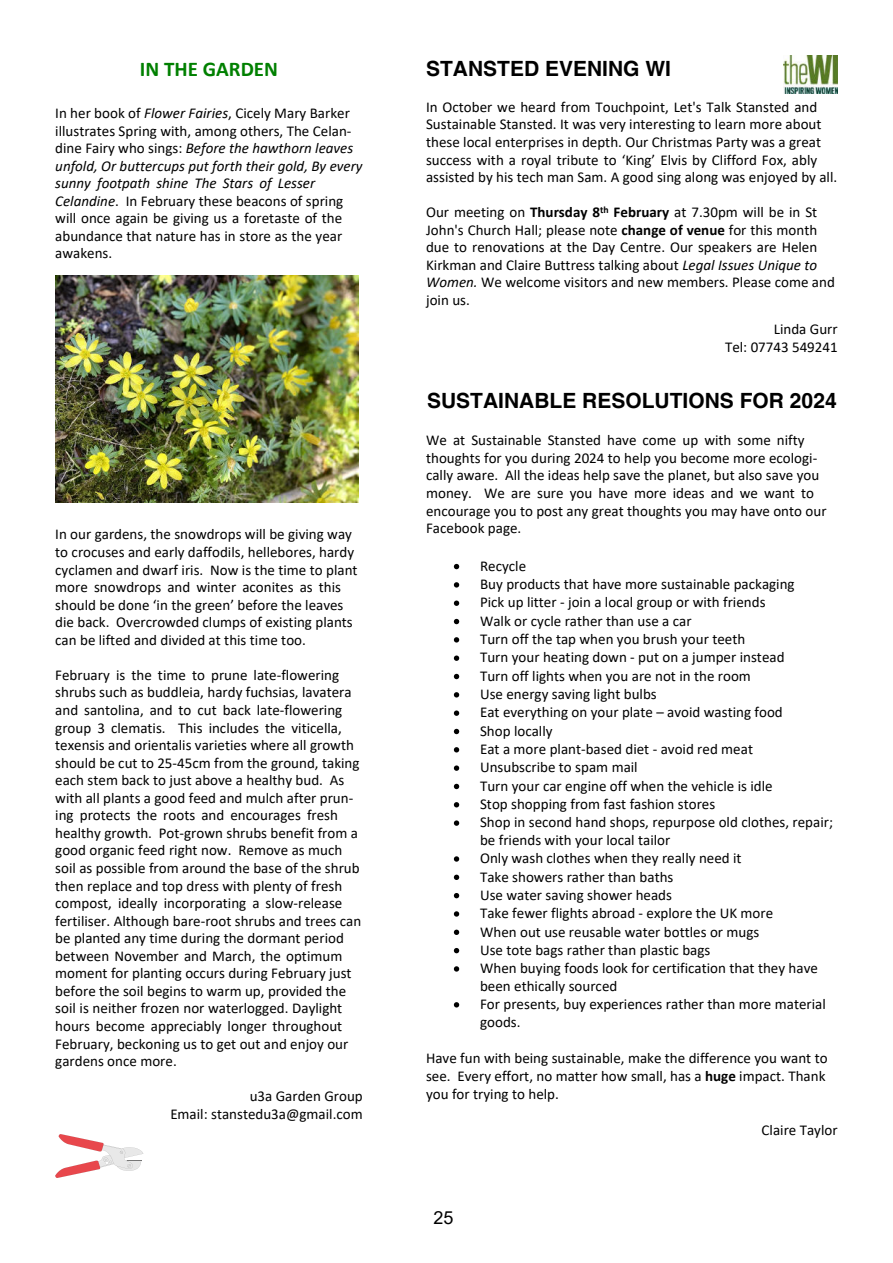
<style>
.page{position:relative;width:893px;height:1263px;background:#fff}
.page>*{position:absolute;margin:0;border:0;box-sizing:border-box;transform-origin:0 0}
.t1{font:700 21px "Helvetica";color:#000}
.t2{font:700 21px "Calibri";color:#008000}
.t3{font:18px "Arial";color:#000}
.t4{font:15px/17.5px "Calibri";color:#000}
.s1{font-style:italic}
.s2{font-weight:700}
</style>
<div class="page">
<svg style="left:454px;top:564px;width:5px;height:5px"></svg>
<svg style="left:454px;top:582px;width:5px;height:5px"></svg>
<svg style="left:454px;top:600px;width:5px;height:6px"></svg>
<svg style="left:454px;top:619px;width:5px;height:5px"></svg>
<svg style="left:454px;top:637px;width:5px;height:5px"></svg>
<svg style="left:454px;top:655px;width:5px;height:6px"></svg>
<svg style="left:454px;top:674px;width:5px;height:5px"></svg>
<svg style="left:454px;top:692px;width:5px;height:5px"></svg>
<svg style="left:454px;top:710px;width:5px;height:6px"></svg>
<svg style="left:454px;top:729px;width:5px;height:5px"></svg>
<svg style="left:454px;top:747px;width:5px;height:5px"></svg>
<svg style="left:454px;top:765px;width:5px;height:6px"></svg>
<svg style="left:454px;top:784px;width:5px;height:5px"></svg>
<svg style="left:454px;top:802px;width:5px;height:5px"></svg>
<svg style="left:454px;top:820px;width:5px;height:6px"></svg>
<svg style="left:454px;top:856px;width:5px;height:6px"></svg>
<svg style="left:454px;top:875px;width:5px;height:5px"></svg>
<svg style="left:454px;top:893px;width:5px;height:5px"></svg>
<svg style="left:454px;top:911px;width:5px;height:6px"></svg>
<svg style="left:454px;top:930px;width:5px;height:5px"></svg>
<svg style="left:454px;top:948px;width:5px;height:5px"></svg>
<svg style="left:454px;top:966px;width:5px;height:6px"></svg>
<svg style="left:454px;top:1002px;width:5px;height:5px"></svg>
<img style="left:55px;top:276px;width:303px;height:227px">
<img style="left:784px;top:55px;width:54px;height:38px">
<svg style="left:55px;top:1134px;width:88px;height:44px"></svg>
<h1 class="t2" style="left:140px;top:60px;width:140px">IN THE GARDEN</h1>
<p class="t4" style="left:55px;top:105px;width:309px">In her book of <span class="s1">Flower Fairies</span>, Cicely Mary Barker illustrates Spring with, among others, The Celan&shy;dine Fairy who sings: <span class="s1">Before the hawthorn leaves unfold, Or buttercups put forth their gold, By every sunny footpath shine The Stars of Lesser Celandine</span>. In February these beacons of spring will once again be giving us a foretaste of the abundance that nature has in store as the year awakens.</p>
<p class="t4" style="left:55px;top:527px;width:304px">In our gardens, the snowdrops will be giving way to crocuses and early daffodils, hellebores, hardy cyclamen and dwarf iris. Now is the time to plant more snowdrops and winter aconites as this should be done ‘in the green’ before the leaves die back. Overcrowded clumps of existing plants can be lifted and divided at this time too.</p>
<p class="t4" style="left:55px;top:667px;width:307px">February is the time to prune late-flowering shrubs such as buddleia, hardy fuchsias, lavatera and santolina, and to cut back late-flowering group 3 clematis. This includes the viticella, texensis and orientalis varieties where all growth should be cut to 25-45cm from the ground, taking each stem back to just above a healthy bud. As with all plants a good feed and mulch after prun&shy;ing protects the roots and encourages fresh healthy growth. Pot-grown shrubs benefit from a good organic feed right now. Remove as much soil as possible from around the base of the shrub then replace and top dress with plenty of fresh compost, ideally incorporating a slow-release fertiliser. Although bare-root shrubs and trees can be planted any time during the dormant period between November and March, the optimum moment for planting occurs during February just before the soil begins to warm up, provided the soil is neither frozen nor waterlogged. Daylight hours become appreciably longer throughout February, beckoning us to get out and enjoy our gardens once more.</p>
<p class="t4" style="left:170px;top:1089px;width:194px;text-align:right">u3a Garden Group<br>Email: stanstedu3a@gmail.com</p>
<h1 class="t1" style="left:426px;top:61px;width:247px">STANSTED EVENING WI</h1>
<p class="t4" style="left:426px;top:99px;width:413px">In October we heard from Touchpoint, Let's Talk Stansted and Sustainable Stansted. It was very interesting to learn more about these local enterprises in depth. Our Christmas Party was a great success with a royal tribute to ‘King’ Elvis by Clifford Fox, ably assisted by his tech man Sam. A good sing along was enjoyed by all.</p>
<p class="t4" style="left:426px;top:205px;width:410px">Our meeting on <span class="s2">Thursday 8</span><sup>th</sup> <span class="s2">February</span> at 7.30pm will be in St John's Church Hall; please note <span class="s2">change of venue</span> for this month due to renovations at the Day Centre. Our speakers are Helen Kirkman and Claire Buttress talking about <span class="s1">Legal Issues Unique to Women.</span> We welcome visitors and new members. Please come and join us.</p>
<p class="t4" style="left:725px;top:322px;width:114px;text-align:right">Linda Gurr<br>Tel: 07743 549241</p>
<h1 class="t1" style="left:427px;top:393px;width:411px">SUSTAINABLE RESOLUTIONS FOR 2024</h1>
<p class="t4" style="left:426px;top:433px;width:402px">We at Sustainable Stansted have come up with some nifty thoughts for you during 2024 to help you become more ecologi&shy;cally aware. All the ideas help save the planet, but also save you money. We are sure you have more ideas and we want to encourage you to post any great thoughts you may have onto our Facebook page.</p>
<p class="t4" style="left:480px;top:558px;width:354px;line-height:18.3px">Recycle<br>Buy products that have more sustainable packaging<br>Pick up litter - join a local group or with friends<br>Walk or cycle rather than use a car<br>Turn off the tap when you brush your teeth<br>Turn your heating down - put on a jumper instead<br>Turn off lights when you are not in the room<br>Use energy saving light bulbs<br>Eat everything on your plate – avoid wasting food<br>Shop locally<br>Eat a more plant-based diet - avoid red meat<br>Unsubscribe to spam mail<br>Turn your car engine off when the vehicle is idle<br>Stop shopping from fast fashion stores<br>Shop in second hand shops, repurpose old clothes, repair; be friends with your local tailor<br>Only wash clothes when they really need it<br>Take showers rather than baths<br>Use water saving shower heads<br>Take fewer flights abroad - explore the UK more<br>When out use reusable water bottles or mugs<br>Use tote bags rather than plastic bags<br>When buying foods look for certification that they have been ethically sourced<br>For presents, buy experiences rather than more material goods.</p>
<p class="t4" style="left:426px;top:1051px;width:403px">Have fun with being sustainable, make the difference you want to see. Every effort, no matter how small, has a <span class="s2">huge</span> impact. Thank you for trying to help.</p>
<p class="t4" style="left:762px;top:1123px;width:78px">Claire Taylor</p>
<p class="t3" style="left:433px;top:1208px;width:22px">25</p>
</div>
